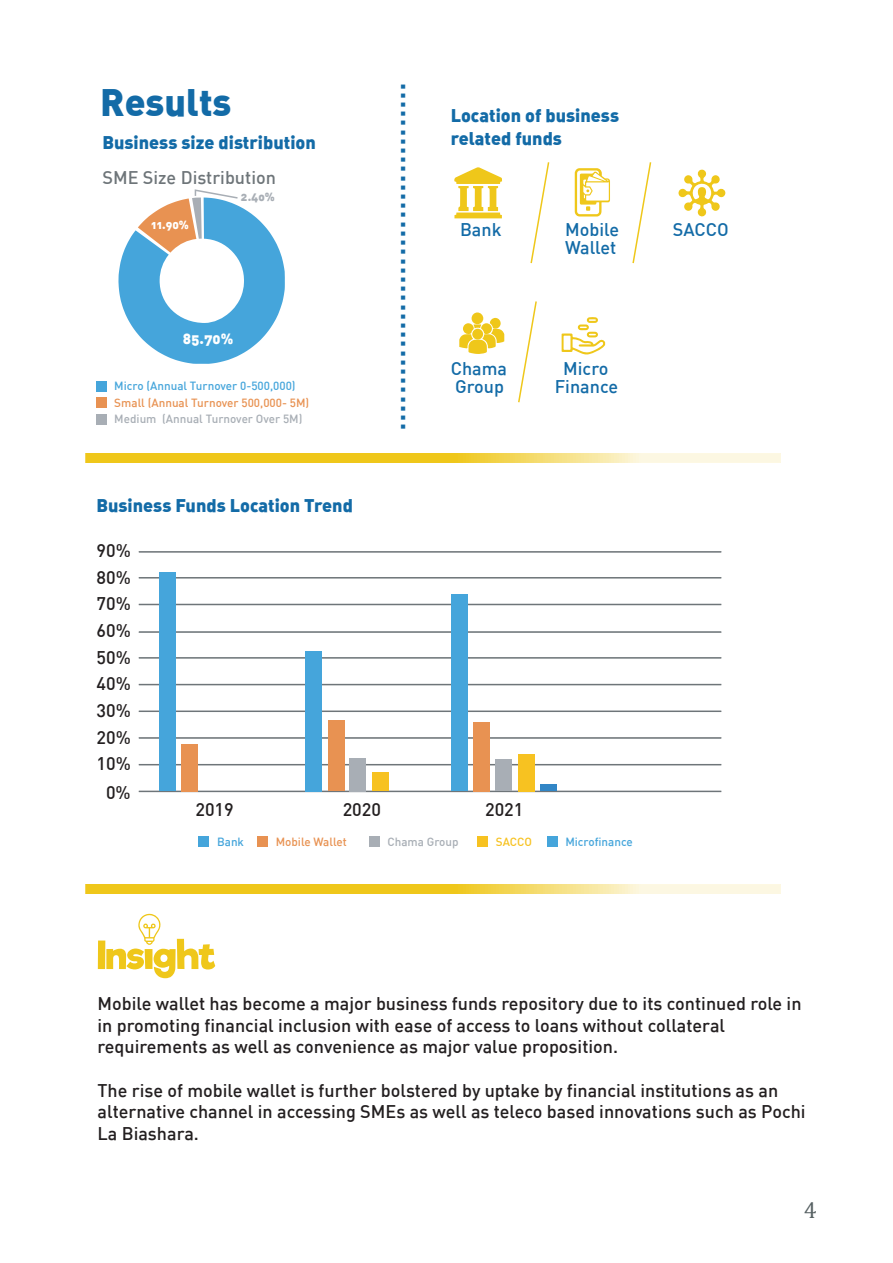
<style>
.page{position:relative;width:893px;height:1263px;background:#fff}
.page>*{position:absolute;margin:0;border:0;box-sizing:border-box;transform-origin:0 0}
.t1{font:37.5px "DIN Black Alternate";color:#136ba7}
.t2{font:500 33.15px "DIN";color:#136ba7}
.t3{font:23.55px "Cambria";color:#576163}
.t4{font:500 18px/21.6px "DIN";color:#231f20}
.t5{font:18px "DIN Black Alternate";color:#136ba7}
.t6{font:500 18px/17.9px "DIN";color:#136ba7}
.t7{font:500 18px "DIN";color:#6e7579}
.t8{font:14.7px "DIN Black Alternate";color:#fff}
.t9{font:500 11.7px "DIN";color:#45a5db}
.t10{font:500 11.7px "DIN";color:#e89252}
.t11{font:500 11.7px "DIN";color:#a8aeb5}
.t12{font:11.7px "DIN Black Alternate";color:#fff}
.t13{font:11.7px "DIN Black Alternate";color:#a8aeb5}
.t14{font:500 11.7px "DIN";color:#f7c221}
</style>
<div class="page">
<hr style="left:139px;top:551px;width:582px;height:2px;background:#6e7579">
<hr style="left:139px;top:577px;width:582px;height:1px;background:#6e7579">
<hr style="left:139px;top:604px;width:582px;height:1px;background:#6e7579">
<hr style="left:139px;top:631px;width:582px;height:2px;background:#6e7579">
<hr style="left:139px;top:657px;width:582px;height:2px;background:#6e7579">
<hr style="left:139px;top:684px;width:582px;height:1px;background:#6e7579">
<hr style="left:139px;top:710px;width:582px;height:2px;background:#6e7579">
<hr style="left:139px;top:737px;width:582px;height:2px;background:#6e7579">
<hr style="left:139px;top:764px;width:582px;height:1px;background:#6e7579">
<hr style="left:139px;top:791px;width:582px;height:1px;background:#6e7579">
<div style="left:98px;top:940px;width:7px;height:29px;background:#efc71a"></div>
<svg style="left:85px;top:453px;width:696px;height:10px;background:#f3d65c"></svg>
<svg style="left:85px;top:884px;width:696px;height:10px;background:#f3d65b"></svg>
<div style="left:96px;top:381px;width:10px;height:10px;background:#45a5db"></div>
<div style="left:96px;top:398px;width:10px;height:10px;background:#e89252"></div>
<div style="left:96px;top:414px;width:10px;height:10px;background:#a8aeb5"></div>
<svg style="left:106px;top:913px;width:109px;height:65px"></svg>
<svg style="left:118px;top:189px;width:167px;height:175px"></svg>
<svg style="left:454px;top:167px;width:48px;height:51px"></svg>
<svg style="left:575px;top:168px;width:35px;height:48px"></svg>
<svg style="left:530px;top:162px;width:20px;height:102px"></svg>
<svg style="left:632px;top:162px;width:20px;height:102px"></svg>
<svg style="left:678px;top:169px;width:48px;height:48px"></svg>
<svg style="left:518px;top:301px;width:19px;height:102px"></svg>
<div style="left:472px;top:312px;width:11px;height:12px;background:#efc71a;border-radius:50%"></div>
<svg style="left:459px;top:318px;width:45px;height:36px"></svg>
<svg style="left:562px;top:317px;width:43px;height:38px"></svg>
<div style="left:159px;top:573px;width:17px;height:218px;background:#45a5db"></div>
<div style="left:181px;top:744px;width:17px;height:47px;background:#e89252"></div>
<div style="left:305px;top:651px;width:17px;height:140px;background:#45a5db"></div>
<div style="left:327px;top:720px;width:17px;height:71px;background:#e89252"></div>
<div style="left:349px;top:758px;width:17px;height:33px;background:#a8aeb5"></div>
<div style="left:372px;top:772px;width:17px;height:19px;background:#f7c221"></div>
<div style="left:473px;top:722px;width:17px;height:69px;background:#e89252"></div>
<div style="left:495px;top:760px;width:17px;height:31px;background:#a8aeb5"></div>
<div style="left:518px;top:754px;width:17px;height:37px;background:#f7c221"></div>
<div style="left:540px;top:784px;width:17px;height:7px;background:#3286c6"></div>
<div style="left:451px;top:595px;width:17px;height:196px;background:#45a5db"></div>
<div style="left:199px;top:837px;width:10px;height:10px;background:#45a5db"></div>
<div style="left:257px;top:837px;width:11px;height:10px;background:#e89252"></div>
<div style="left:369px;top:837px;width:10px;height:10px;background:#a8aeb5"></div>
<div style="left:477px;top:837px;width:11px;height:10px;background:#f7c221"></div>
<div style="left:547px;top:837px;width:10px;height:10px;background:#45a5db"></div>
<h1 class="t1" style="left:100px;top:78px;width:133px">Results</h1>
<p class="t5" style="left:102px;top:130px;width:215px">Business size distribution</p>
<p class="t7" style="left:102px;top:166px;width:175px">SME Size Distribution</p>
<p class="t12" style="left:151px;top:216px;width:39px">11.90%</p>
<p class="t13" style="left:241px;top:189px;width:35px">2.4o%</p>
<p class="t8" style="left:183px;top:329px;width:52px">85.70%</p>
<p class="t9" style="left:114px;top:379px;width:183px">Micro (Annual Turnover 0-500,000)</p>
<p class="t10" style="left:114px;top:395px;width:196px">Small (Annual Turnover 500,000- 5M)</p>
<p class="t11" style="left:114px;top:411px;width:190px">Medium (Annual Turnover Over 5M)</p>
<p class="t5" style="left:96px;top:493px;width:258px">Business Funds Location Trend</p>
<p class="t4" style="left:97px;top:539px;width:36px">90%</p>
<p class="t4" style="left:97px;top:566px;width:36px">80%</p>
<p class="t4" style="left:97px;top:592px;width:36px">70%</p>
<p class="t4" style="left:97px;top:619px;width:36px">60%</p>
<p class="t4" style="left:97px;top:646px;width:36px">50%</p>
<p class="t4" style="left:97px;top:672px;width:36px">40%</p>
<p class="t4" style="left:97px;top:699px;width:36px">30%</p>
<p class="t4" style="left:97px;top:726px;width:36px">20%</p>
<p class="t4" style="left:97px;top:752px;width:36px">10%</p>
<p class="t4" style="left:106px;top:781px;width:26px">0%</p>
<h2 class="t2" style="left:434px;top:82px;width:351px;rotate:90deg">......................................</h2>
<p class="t5" style="left:451px;top:104px;width:170px">Location of business</p>
<p class="t5" style="left:451px;top:126px;width:113px">related funds</p>
<p class="t6" style="left:460px;top:220px;width:43px">Bank</p>
<p class="t6" style="left:565px;top:220px;width:55px">Mobile<br>Wallet</p>
<p class="t6" style="left:673px;top:220px;width:57px">SACCO</p>
<p class="t6" style="left:451px;top:359px;width:58px">Chama<br>Group</p>
<p class="t6" style="left:555px;top:359px;width:65px;text-align:center">Micro<br>Finance</p>
<p class="t4" style="left:195px;top:798px;width:40px">2019</p>
<p class="t4" style="left:343px;top:798px;width:40px">2020</p>
<p class="t4" style="left:485px;top:798px;width:40px">2021</p>
<p class="t9" style="left:217px;top:834px;width:28px">Bank</p>
<p class="t10" style="left:276px;top:834px;width:72px">Mobile Wallet</p>
<p class="t11" style="left:387px;top:834px;width:73px">Chama Group</p>
<p class="t14" style="left:496px;top:834px;width:38px">SACCO</p>
<p class="t9" style="left:565px;top:834px;width:69px">Microfinance</p>
<p class="t4" style="left:98px;top:992px;width:705px">Mobile wallet has become a major business funds repository due to its continued role in in promoting financial inclusion with ease of access to loans without collateral requirements as well as convenience as major value proposition.</p>
<p class="t4" style="left:98px;top:1078px;width:710px">The rise of mobile wallet is further bolstered by uptake by financial institutions as an alternative channel in accessing SMEs as well as teleco based innovations such as Pochi<br>La Biashara.</p>
<h3 class="t3" style="left:804px;top:1195px;width:15px">4</h3>
</div>
